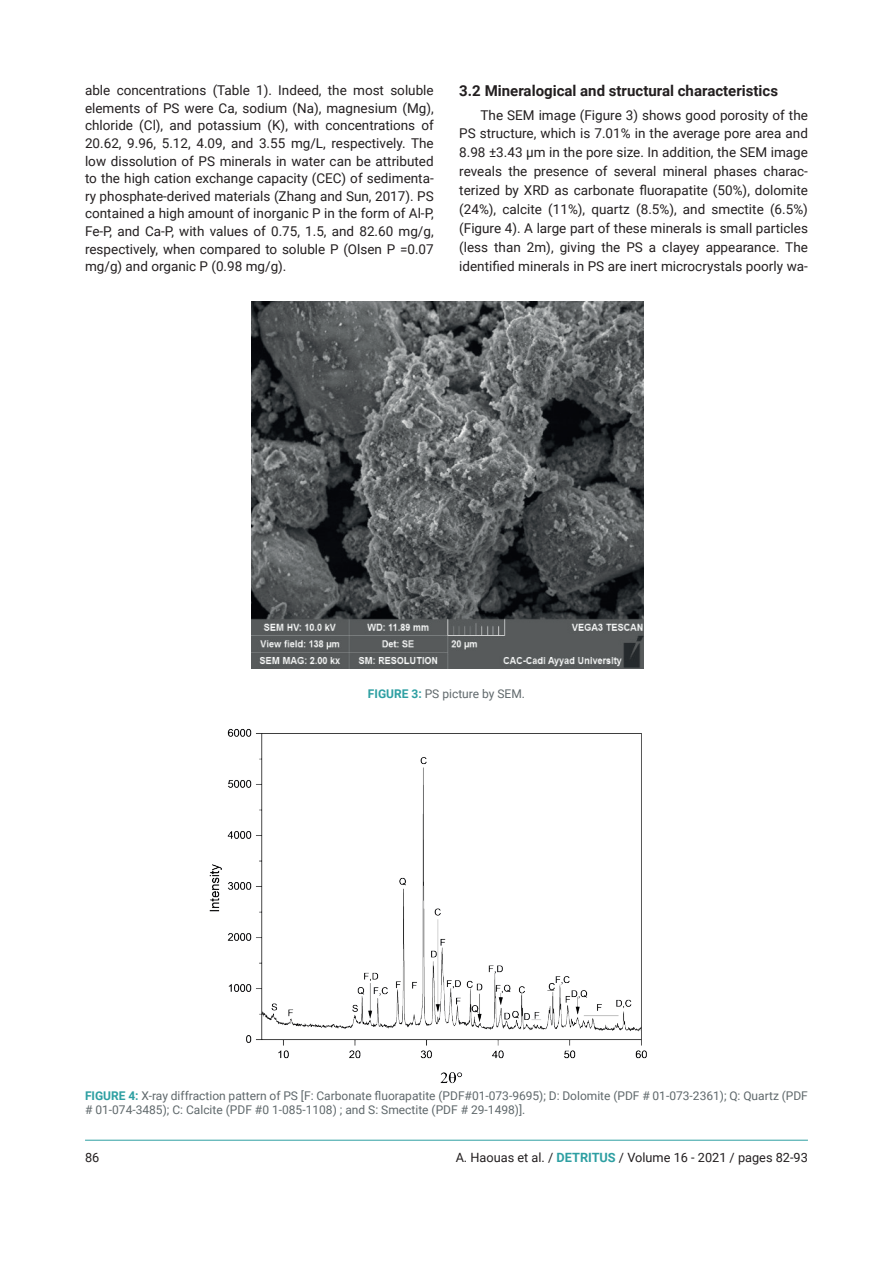
<style>
.page{position:relative;width:893px;height:1263px;background:#fff}
.page>*{position:absolute;margin:0;border:0;box-sizing:border-box;transform-origin:0 0}
.t1{font:700 15px "Roboto";color:#231f20}
.t2{font:13.5px/17.5px "Roboto";color:#231f20;text-align:justify}
.t3{font:12.75px "Roboto";color:#231f20}
.t4{font:12px/14.4px "Roboto";color:#5f686b}
.s1{font-weight:700;color:#2d9fa2}
</style>
<div class="page">
<hr style="left:85px;top:1140px;width:723px;height:1px;background:#2d9fa2">
<img style="left:252px;top:301px;width:391px;height:367px">
<img style="left:209px;top:728px;width:438px;height:356px">
<p class="t2" style="left:85px;top:81px;width:350px">able concentrations (Table 1). Indeed, the most soluble elements of PS were Ca, sodium (Na), magnesium (Mg), chloride (Cl), and potassium (K), with concentrations of 20.62, 9.96, 5.12, 4.09, and 3.55 mg/L, respectively. The low dissolution of PS minerals in water can be attributed to the high cation exchange capacity (CEC) of sedimenta&shy;ry phosphate-derived materials (Zhang and Sun, 2017). PS contained a high amount of inorganic P in the form of Al-P, Fe-P, and Ca-P, with values of 0.75, 1.5, and 82.60 mg/g, respectively, when compared to soluble P (Olsen P =0.07 mg/g) and organic P (0.98 mg/g).</p>
<p class="t1" style="left:459px;top:80px;width:320px">3.2 Mineralogical and structural characteristics</p>
<p class="t2" style="left:459px;top:105px;width:350px;line-height:18.9px;text-indent:21px">The SEM image (Figure 3) shows good porosity of the PS structure, which is 7.01% in the average pore area and 8.98 ±3.43 µm in the pore size. In addition, the SEM image reveals the presence of several mineral phases charac&shy;terized by XRD as carbonate fluorapatite (50%), dolomite (24%), calcite (11%), quartz (8.5%), and smectite (6.5%) (Figure 4). A large part of these minerals is small particles (less than 2m), giving the PS a clayey appearance. The identified minerals in PS are inert microcrystals poorly wa-</p>
<p class="t4" style="left:368px;top:686px;width:159px"><span class="s1">FIGURE 3:</span> PS picture by SEM.</p>
<p class="t4" style="left:85px;top:1088px;width:724px"><span class="s1">FIGURE 4:</span> X-ray diffraction pattern of PS [F: Carbonate fluorapatite (PDF#01-073-9695); D: Dolomite (PDF # 01-073-2361); Q: Quartz (PDF # 01-074-3485); C: Calcite (PDF #0 1-085-1108) ; and S: Smectite (PDF # 29-1498)].</p>
<p class="t3" style="left:85px;top:1148px;width:16px">86</p>
<p class="t3" style="left:456px;top:1148px;width:354px">A. Haouas et al. / <span class="s1">DETRITUS</span> / Volume 16 - 2021 / pages 82-93</p>
</div>
